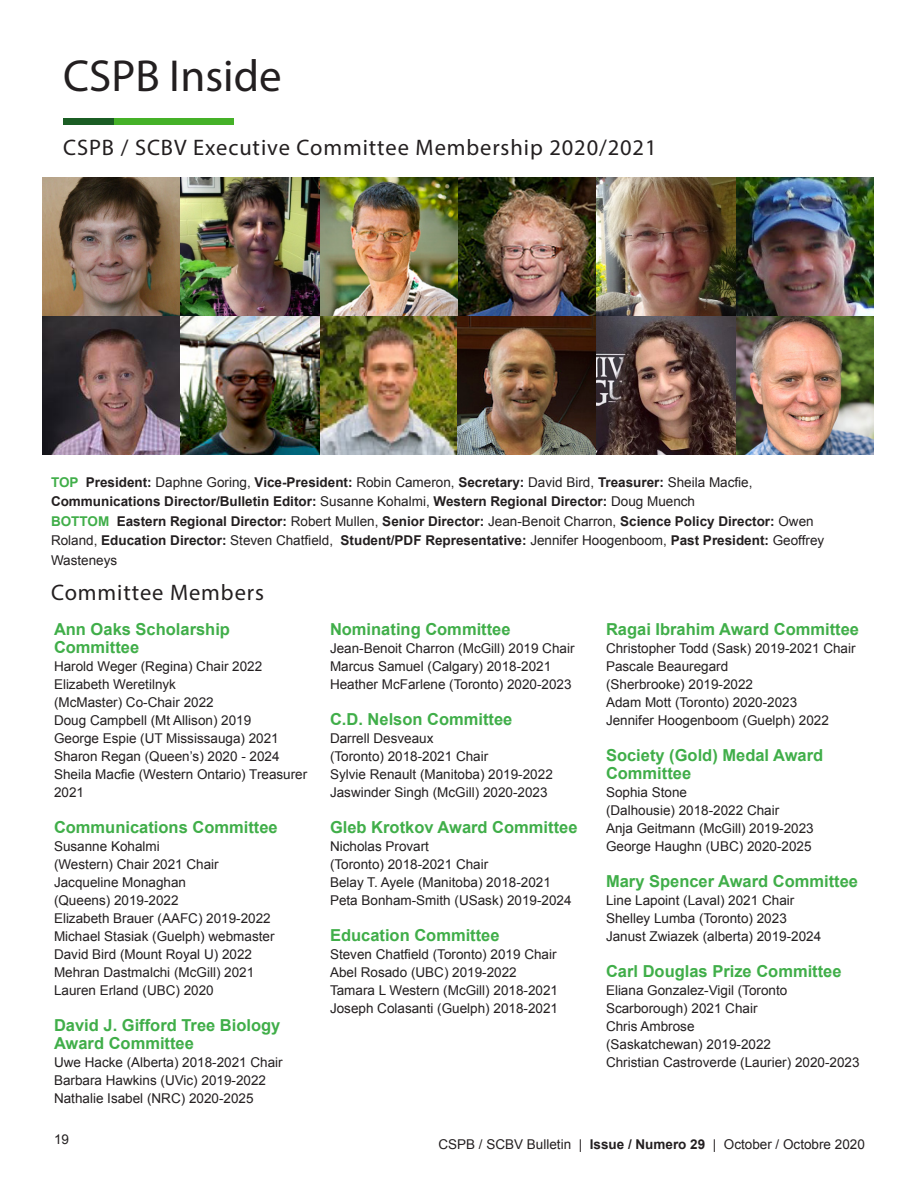
<style>
.page{position:relative;width:918px;height:1188px;background:#fff}
.page>*{position:absolute;margin:0;border:0;box-sizing:border-box;transform-origin:0 0}
.t1{font:45px "Myriad Pro";color:#231f20}
.t2{font:22.5px "Myriad Pro";letter-spacing:.04em;color:#231f20}
.t3{font:700 16.5px/18px "Arial";color:#40ae49}
.t4{font:13.5px/18px "Arial";color:#231f20}
.t5{font:700 13.5px/19.5px "Arial";color:#231f20}
.s1{color:#40ae49}
.s2{font-weight:400}
.s3{font-weight:700}
</style>
<div class="page">
<div style="left:113px;top:118px;width:121px;height:6px;background:#45b128"></div>
<div style="left:63px;top:118px;width:50px;height:6px;background:#1b5d24"></div>
<img style="left:42px;top:177px;width:832px;height:278px">
<img style="left:42px;top:178px;width:139px;height:138px">
<img style="left:458px;top:178px;width:139px;height:138px">
<img style="left:319px;top:178px;width:139px;height:138px">
<svg style="left:42px;top:316px;width:139px;height:139px;background:#5e4c50"></svg>
<img style="left:319px;top:316px;width:139px;height:139px">
<img style="left:181px;top:316px;width:138px;height:139px">
<img style="left:458px;top:316px;width:139px;height:139px">
<svg style="left:597px;top:316px;width:138px;height:139px;background:#5d4843"></svg>
<img style="left:597px;top:177px;width:138px;height:139px">
<p class="t1" style="left:63px;top:48px;width:220px">CSPB Inside</p>
<p class="t2" style="left:63px;top:133px;width:595px">CSPB / SCBV Executive Committee Membership 2020/2021</p>
<p class="t5" style="left:51px;top:473px;width:703px"><span class="s1">TOP</span> President: <span class="s2">Daphne Goring,</span> Vice-President: <span class="s2">Robin Cameron,</span> Secretary: <span class="s2">David Bird,</span> Treasurer: <span class="s2">Sheila Macfie,<br></span>Communications Director/Bulletin Editor: <span class="s2">Susanne Kohalmi,</span> Western Regional Director: <span class="s2">Doug Muench</span></p>
<p class="t5" style="left:51px;top:512px;width:775px"><span class="s1">BOTTOM</span> Eastern Regional Director: <span class="s2">Robert Mullen,</span> Senior Director: <span class="s2">Jean-Benoit Charron,</span> Science Policy Director: <span class="s2">Owen<br>Roland,</span> Education Director: <span class="s2">Steven Chatfield,</span> Student/PDF Representative: <span class="s2">Jennifer Hoogenboom,</span> Past President: <span class="s2">Geoffrey<br>Wasteneys</span></p>
<p class="t2" style="left:51px;top:579px;width:215px">Committee Members</p>
<p class="t3" style="left:54px;top:621px;width:178px">Ann Oaks Scholarship<br>Committee</p>
<p class="t4" style="left:54px;top:657px;width:210px">Harold Weger (Regina) Chair 2022</p>
<p class="t4" style="left:54px;top:675px;width:124px">Elizabeth Weretilnyk</p>
<p class="t4" style="left:54px;top:693px;width:161px">(McMaster) Co-Chair 2022</p>
<p class="t4" style="left:54px;top:711px;width:199px">Doug Campbell (Mt Allison) 2019</p>
<p class="t4" style="left:54px;top:729px;width:226px">George Espie (UT Mississauga) 2021</p>
<p class="t4" style="left:54px;top:747px;width:227px">Sharon Regan (Queen’s) 2020 - 2024</p>
<p class="t4" style="left:54px;top:765px;width:255px">Sheila Macfie (Western Ontario) Treasurer<br>2021</p>
<p class="t3" style="left:54px;top:819px;width:225px">Communications Committee</p>
<p class="t4" style="left:54px;top:837px;width:107px">Susanne Kohalmi</p>
<p class="t4" style="left:54px;top:855px;width:166px">(Western) Chair 2021 Chair</p>
<p class="t4" style="left:54px;top:873px;width:134px">Jacqueline Monaghan</p>
<p class="t4" style="left:54px;top:891px;width:126px">(Queens) 2019-2022</p>
<p class="t4" style="left:54px;top:909px;width:218px">Elizabeth Brauer (AAFC) 2019-2022</p>
<p class="t4" style="left:54px;top:927px;width:222px">Michael Stasiak (Guelph) webmaster</p>
<p class="t4" style="left:54px;top:945px;width:200px">David Bird (Mount Royal U) 2022</p>
<p class="t4" style="left:54px;top:963px;width:202px">Mehran Dastmalchi (McGill) 2021</p>
<p class="t4" style="left:54px;top:981px;width:161px">Lauren Erland (UBC) 2020</p>
<p class="t3" style="left:54px;top:1017px;width:228px">David J. Gifford Tree Biology<br>Award Committee</p>
<p class="t4" style="left:54px;top:1053px;width:230px">Uwe Hacke (Alberta) 2018-2021 Chair</p>
<p class="t4" style="left:54px;top:1071px;width:214px">Barbara Hawkins (UVic) 2019-2022</p>
<p class="t4" style="left:54px;top:1089px;width:201px">Nathalie Isabel (NRC) 2020-2025</p>
<p class="t4" style="left:54px;top:1130px;width:17px">19</p>
<p class="t3" style="left:330px;top:621px;width:182px">Nominating Committee</p>
<p class="t4" style="left:330px;top:639px;width:246px">Jean-Benoit Charron (McGill) 2019 Chair</p>
<p class="t4" style="left:330px;top:657px;width:223px">Marcus Samuel (Calgary) 2018-2021</p>
<p class="t4" style="left:330px;top:675px;width:243px">Heather McFarlene (Toronto) 2020-2023</p>
<p class="t3" style="left:330px;top:711px;width:184px">C.D. Nelson Committee</p>
<p class="t4" style="left:330px;top:729px;width:105px">Darrell Desveaux</p>
<p class="t4" style="left:330px;top:747px;width:160px">(Toronto) 2018-2021 Chair</p>
<p class="t4" style="left:330px;top:765px;width:224px">Sylvie Renault (Manitoba) 2019-2022</p>
<p class="t4" style="left:330px;top:783px;width:219px">Jaswinder Singh (McGill) 2020-2023</p>
<p class="t3" style="left:330px;top:819px;width:249px">Gleb Krotkov Award Committee</p>
<p class="t4" style="left:330px;top:837px;width:101px">Nicholas Provart</p>
<p class="t4" style="left:330px;top:855px;width:160px">(Toronto) 2018-2021 Chair</p>
<p class="t4" style="left:330px;top:873px;width:222px">Belay T. Ayele (Manitoba) 2018-2021</p>
<p class="t4" style="left:330px;top:891px;width:243px">Peta Bonham-Smith (USask) 2019-2024</p>
<p class="t3" style="left:330px;top:927px;width:171px">Education Committee</p>
<p class="t4" style="left:330px;top:945px;width:228px">Steven Chatfield (Toronto) 2019 Chair</p>
<p class="t4" style="left:330px;top:963px;width:188px">Abel Rosado (UBC) 2019-2022</p>
<p class="t4" style="left:330px;top:981px;width:230px">Tamara L Western (McGill) 2018-2021</p>
<p class="t4" style="left:330px;top:999px;width:230px">Joseph Colasanti (Guelph) 2018-2021</p>
<p class="t3" style="left:606px;top:621px;width:255px">Ragai Ibrahim Award Committee</p>
<p class="t4" style="left:606px;top:639px;width:251px">Christopher Todd (Sask) 2019-2021 Chair</p>
<p class="t4" style="left:606px;top:657px;width:124px">Pascale Beauregard</p>
<p class="t4" style="left:606px;top:675px;width:149px">(Sherbrooke) 2019-2022</p>
<p class="t4" style="left:606px;top:693px;width:193px">Adam Mott (Toronto) 2020-2023</p>
<p class="t4" style="left:606px;top:711px;width:224px">Jennifer Hoogenboom (Guelph) 2022</p>
<p class="t3" style="left:606px;top:747px;width:219px">Society (Gold) Medal Award<br>Committee</p>
<p class="t4" style="left:606px;top:783px;width:83px">Sophia Stone</p>
<p class="t4" style="left:606px;top:801px;width:175px">(Dalhousie) 2018-2022 Chair</p>
<p class="t4" style="left:606px;top:819px;width:209px">Anja Geitmann (McGill) 2019-2023</p>
<p class="t4" style="left:606px;top:837px;width:207px">George Haughn (UBC) 2020-2025</p>
<p class="t3" style="left:606px;top:873px;width:254px">Mary Spencer Award Committee</p>
<p class="t4" style="left:606px;top:891px;width:190px">Line Lapoint (Laval) 2021 Chair</p>
<p class="t4" style="left:606px;top:909px;width:182px">Shelley Lumba (Toronto) 2023</p>
<p class="t4" style="left:606px;top:927px;width:217px">Janust Zwiazek (alberta) 2019-2024</p>
<p class="t3" style="left:606px;top:963px;width:237px">Carl Douglas Prize Committee</p>
<p class="t4" style="left:606px;top:981px;width:183px">Eliana Gonzalez-Vigil (Toronto<br>Scarborough) 2021 Chair</p>
<p class="t4" style="left:606px;top:1017px;width:90px">Chris Ambrose</p>
<p class="t4" style="left:606px;top:1035px;width:167px">(Saskatchewan) 2019-2022</p>
<p class="t4" style="left:606px;top:1053px;width:255px">Christian Castroverde (Laurier) 2020-2023</p>
<p class="t4" style="left:438px;top:1136px;width:428px">CSPB / SCBV Bulletin | <span class="s3">Issue / Numero 29</span> | October / Octobre 2020</p>
</div>
